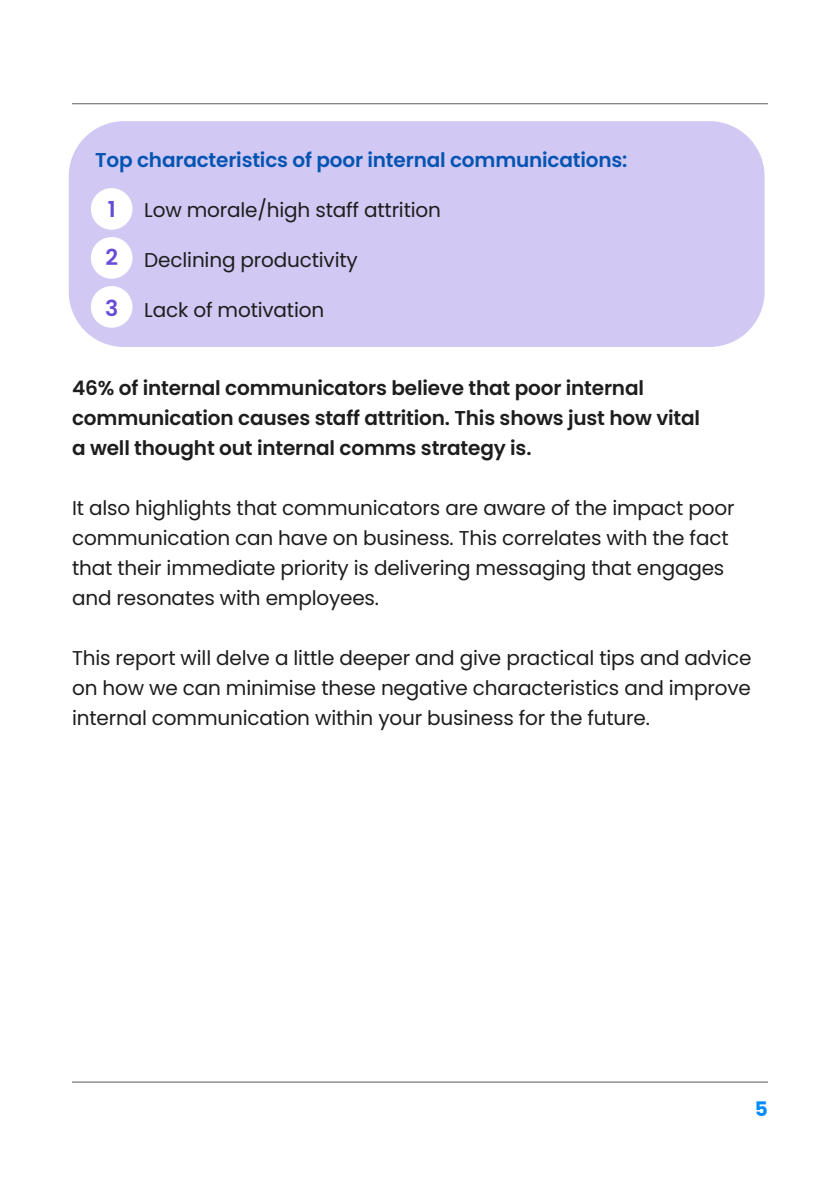
<style>
.page{position:relative;width:840px;height:1191px;background:#fff}
.page>*{position:absolute;margin:0;border:0;box-sizing:border-box;transform-origin:0 0}
.t1{font:600 22px/48px "Poppins";color:#674cd7}
.t2{font:20px/30px "Poppins";letter-spacing:-.01em;color:#1d1d1d}
.t3{font:600 20px/30px "Poppins";letter-spacing:-.01em;color:#1d1d1d}
.t4{font:600 20px "Poppins";letter-spacing:-.01em;color:#0354b2}
.t5{font:700 20px "Poppins";color:#008cff}
</style>
<div class="page">
<hr style="left:72px;top:1081px;width:695px;height:1px;background:#565655">
<hr style="left:72px;top:103px;width:695px;height:1px;background:#5f5f5e">
<div style="left:69px;top:121px;width:695px;height:226px;background:#d1c9f3"></div>
<div style="left:91px;top:188px;width:41px;height:42px;background:#fff;border-radius:50%"></div>
<div style="left:91px;top:237px;width:41px;height:42px;background:#fff;border-radius:50%"></div>
<div style="left:91px;top:286px;width:41px;height:42px;background:#fff;border-radius:50%"></div>
<p class="t4" style="left:95px;top:148px;width:533px">Top characteristics of poor internal communications:</p>
<p class="t2" style="left:144px;top:195px;width:298px">Low morale/high staff attrition</p>
<p class="t2" style="left:144px;top:245px;width:215px">Declining productivity</p>
<p class="t2" style="left:144px;top:295px;width:181px">Lack of motivation</p>
<p class="t1" style="left:105px;top:186px;width:14px">1<br>2</p>
<p class="t1" style="left:105px;top:285px;width:15px">3</p>
<p class="t3" style="left:72px;top:373px;width:629px">46% of internal communicators believe that poor internal communication causes staff attrition. This shows just how vital a well thought out internal comms strategy is.</p>
<p class="t2" style="left:72px;top:493px;width:663px">It also highlights that communicators are aware of the impact poor communication can have on business. This correlates with the fact that their immediate priority is delivering messaging that engages and resonates with employees.</p>
<p class="t2" style="left:72px;top:643px;width:680px;text-align:justify">This report will delve a little deeper and give practical tips and advice on how we can minimise these negative characteristics and improve internal communication within your business for the future.</p>
<p class="t5" style="left:754px;top:1097px;width:14px">5</p>
</div>
